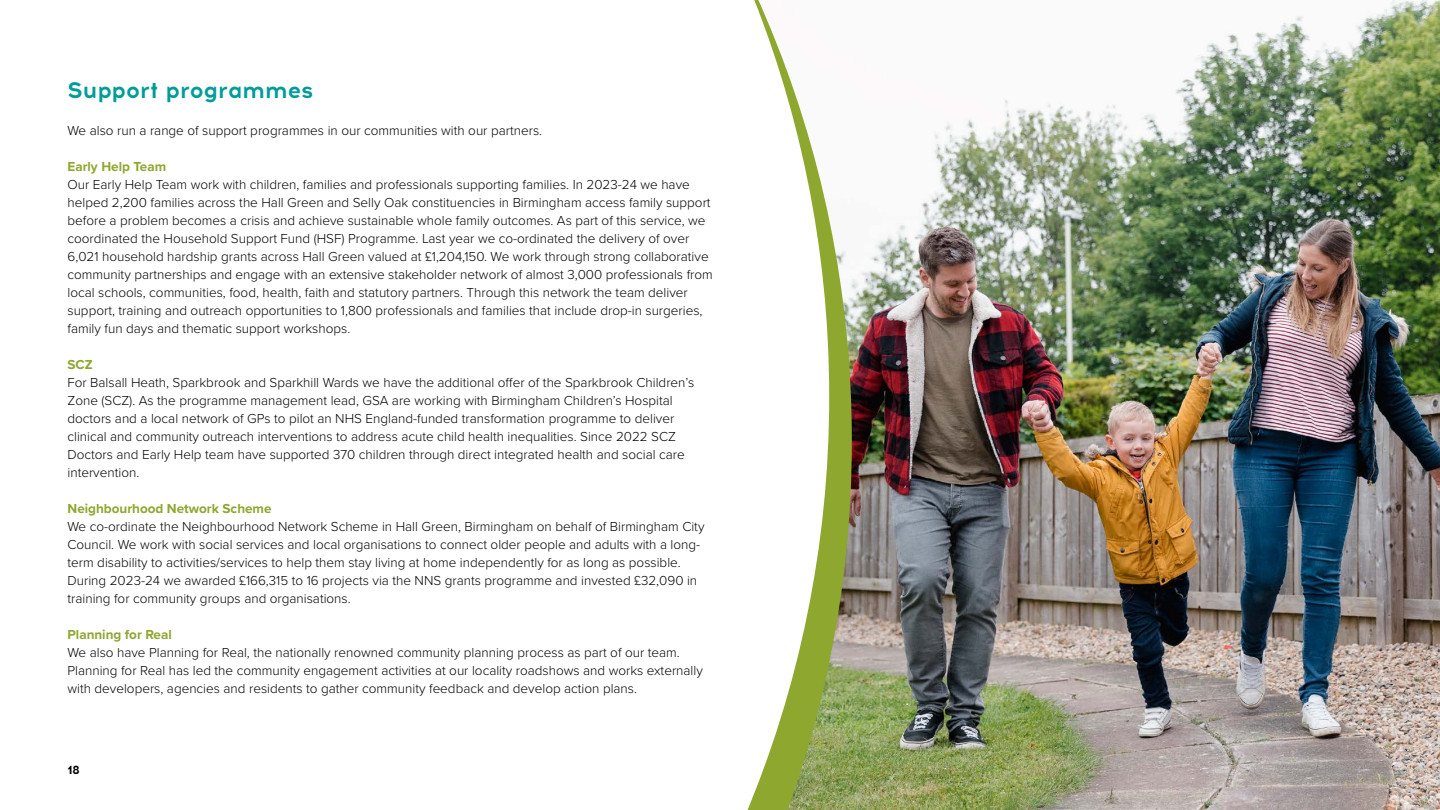
<style>
.page{position:relative;width:1440px;height:810px;background:#fff}
.page>*{position:absolute;margin:0;border:0;box-sizing:border-box;transform-origin:0 0}
.t1{font:700 22.5px "Acrom";color:#009c97}
.t2{font:300 13.5px/18px "Proxima Nova";color:#000}
.t3{font:700 13.5px "Proxima Nova";color:#8da72f}
.t4{font:700 12px "Acrom";color:#000}
</style>
<div class="page">
<img style="left:852px;top:0;width:588px;height:810px">
<img style="left:829px;top:219px;width:23px;height:591px">
<svg style="left:747px;top:0;width:82px;height:810px"></svg>
<h1 class="t1" style="left:68px;top:74px;width:248px">Support programmes</h1>
<p class="t2" style="left:68px;top:121px;width:476px">We also run a range of support programmes in our communities with our partners.</p>
<p class="t3" style="left:68px;top:156px;width:100px">Early Help Team</p>
<p class="t2" style="left:68px;top:175px;width:647px">Our Early Help Team work with children, families and professionals supporting families. In 2023-24 we have helped 2,200 families across the Hall Green and Selly Oak constituencies in Birmingham access family support before a problem becomes a crisis and achieve sustainable whole family outcomes. As part of this service, we coordinated the Household Support Fund (HSF) Programme. Last year we co-ordinated the delivery of over 6,021 household hardship grants across Hall Green valued at £1,204,150. We work through strong collaborative community partnerships and engage with an extensive stakeholder network of almost 3,000 professionals from local schools, communities, food, health, faith and statutory partners. Through this network the team deliver support, training and outreach opportunities to 1,800 professionals and families that include drop-in surgeries, family fun days and thematic support workshops.</p>
<p class="t3" style="left:68px;top:354px;width:27px">SCZ</p>
<p class="t2" style="left:68px;top:373px;width:628px">For Balsall Heath, Sparkbrook and Sparkhill Wards we have the additional offer of the Sparkbrook Children’s Zone (SCZ). As the programme management lead, GSA are working with Birmingham Children’s Hospital doctors and a local network of GPs to pilot an NHS England-funded transformation programme to deliver clinical and community outreach interventions to address acute child health inequalities. Since 2022 SCZ Doctors and Early Help team have supported 370 children through direct integrated health and social care intervention.</p>
<p class="t3" style="left:68px;top:498px;width:206px">Neighbourhood Network Scheme</p>
<p class="t2" style="left:68px;top:517px;width:639px">We co-ordinate the Neighbourhood Network Scheme in Hall Green, Birmingham on behalf of Birmingham City Council. We work with social services and local organisations to connect older people and adults with a long&shy;term disability to activities/services to help them stay living at home independently for as long as possible.<br>During 2023-24 we awarded £166,315 to 16 projects via the NNS grants programme and invested £32,090 in training for community groups and organisations.</p>
<p class="t3" style="left:68px;top:624px;width:106px">Planning for Real</p>
<p class="t2" style="left:68px;top:643px;width:637px">We also have Planning for Real, the nationally renowned community planning process as part of our team.<br>Planning for Real has led the community engagement activities at our locality roadshows and works externally with developers, agencies and residents to gather community feedback and develop action plans.</p>
<p class="t4" style="left:67px;top:761px;width:14px">18</p>
</div>
